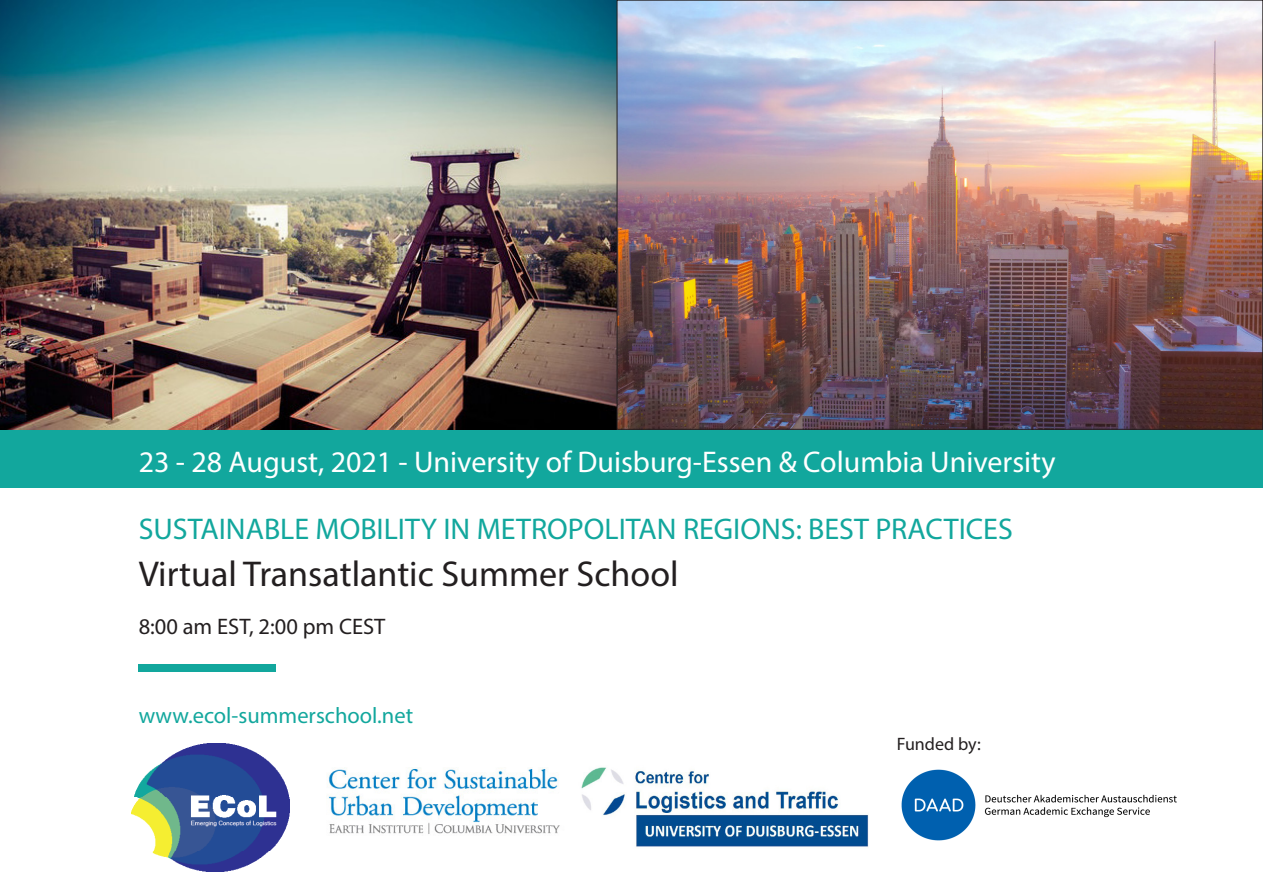
<style>
.page{position:relative;width:1263px;height:893px;background:#fff}
.page>*{position:absolute;margin:0;border:0;box-sizing:border-box;transform-origin:0 0}
.t1{font:36px "Myriad Pro";color:#231f20}
.t2{font:30px "Myriad Pro";color:#fff}
.t3{font:30px "Myriad Pro";color:#12a79d}
.t4{font:22.5px "Myriad Pro";color:#12a79d}
.t5{font:22.5px "Myriad Pro";color:#231f20}
.t6{font:18px "Myriad Pro";color:#231f20}
</style>
<div class="page">
<div style="left:0;top:429px;width:1263px;height:59px;background:#12a79d"></div>
<img style="left:131px;top:744px;width:158px;height:127px">
<div style="left:139px;top:664px;width:137px;height:8px;background:#12a79d"></div>
<img style="left:0;top:0;width:1261px;height:429px">
<img style="left:901px;top:769px;width:276px;height:72px">
<img style="left:327px;top:768px;width:233px;height:66px">
<img style="left:581px;top:767px;width:288px;height:80px">
<p class="t2" style="left:139px;top:444px;width:918px">23 - 28 August, 2021 - University of Duisburg-Essen &amp; Columbia University</p>
<p class="t3" style="left:139px;top:511px;width:875px">SUSTAINABLE MOBILITY IN METROPOLITAN REGIONS: BEST PRACTICES</p>
<p class="t1" style="left:139px;top:552px;width:541px">Virtual Transatlantic Summer School</p>
<p class="t5" style="left:139px;top:612px;width:248px">8:00 am EST, 2:00 pm CEST</p>
<p class="t4" style="left:139px;top:701px;width:276px">www.ecol-summerschool.net</p>
<p class="t6" style="left:897px;top:733px;width:85px">Funded by:</p>
</div>
